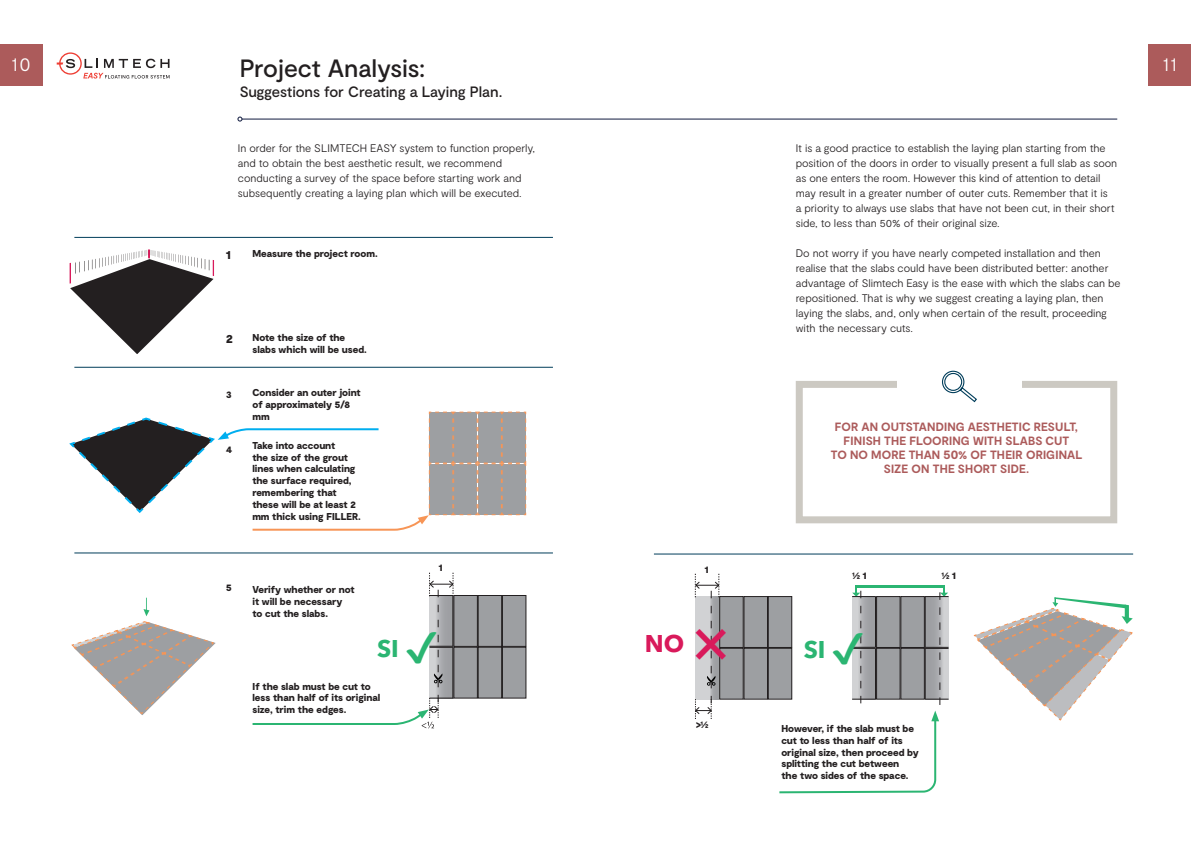
<style>
.page{position:relative;width:1191px;height:842px;background:#fff}
.page>*{position:absolute;margin:0;border:0;box-sizing:border-box;transform-origin:0 0}
.t1{font:500 25px "Moderat";letter-spacing:-.01em;color:#231f20}
.t2{font:700 24px "Avenir Next LT Pro";color:#2bb572}
.t3{font:700 24px "Avenir Next LT Pro";color:#d91a5b}
.t4{font:300 18px "Moderat";color:#fff}
.t5{font:500 15px "Moderat";letter-spacing:-.01em;color:#231f20}
.t6{font:900 12.4px "Moderat";color:#231f20}
.t7{font:700 12px/14px "Moderat";letter-spacing:.01em;color:#ac5b5b;text-align:center}
.t8{font:300 11px/15px "Moderat";letter-spacing:-.01em;color:#231f20}
.t9{font:900 10px/11.8px "Moderat";color:#231f20}
</style>
<div class="page">
<div style="left:0;top:45px;width:43px;height:41px;background:#ac5b5b"></div>
<div style="left:1148px;top:45px;width:43px;height:41px;background:#ac5b5b"></div>
<div style="left:795px;top:381px;width:322px;height:142px;border:7px solid #ccc9c2"></div>
<div style="left:897px;top:367px;width:125px;height:39px;background:#fff"></div>
<svg style="left:942px;top:370px;width:35px;height:33px"></svg>
<hr style="left:242px;top:119px;width:875px;height:1px;background:#111b40">
<svg style="left:237px;top:117px;width:5px;height:5px"></svg>
<svg style="left:57px;top:52px;width:112px;height:27px"></svg>
<hr style="left:74px;top:237px;width:479px;height:1px;background:#013d5a">
<hr style="left:74px;top:367px;width:479px;height:1px;background:#013d5a">
<hr style="left:74px;top:552px;width:479px;height:1px;background:#013d5a">
<div style="left:454px;top:595px;width:23px;height:51px;background:#9d9fa2"></div>
<div style="left:478px;top:595px;width:23px;height:51px;background:#9d9fa2"></div>
<div style="left:478px;top:595px;width:24px;height:51px;border:1px solid #231f20"></div>
<div style="left:454px;top:647px;width:23px;height:51px;background:#9d9fa2"></div>
<div style="left:478px;top:647px;width:23px;height:51px;background:#9d9fa2"></div>
<div style="left:478px;top:647px;width:24px;height:51px;border:1px solid #231f20"></div>
<div style="left:502px;top:595px;width:24px;height:51px;background:#9d9fa2"></div>
<div style="left:502px;top:595px;width:24px;height:51px;border:1px solid #231f20"></div>
<div style="left:502px;top:647px;width:24px;height:51px;background:#9d9fa2"></div>
<div style="left:502px;top:647px;width:24px;height:51px;border:1px solid #231f20"></div>
<svg style="left:70px;top:249px;width:144px;height:105px"></svg>
<svg style="left:71px;top:598px;width:145px;height:117px"></svg>
<svg style="left:69px;top:411px;width:458px;height:120px"></svg>
<svg style="left:252px;top:573px;width:202px;height:155px"></svg>
<hr style="left:654px;top:554px;width:479px;height:1px;background:#013d5a">
<svg style="left:973px;top:597px;width:160px;height:124px"></svg>
<div style="left:719px;top:596px;width:24px;height:51px;background:#9d9fa2"></div>
<div style="left:719px;top:596px;width:24px;height:52px;border:1px solid #231f20"></div>
<div style="left:744px;top:596px;width:23px;height:51px;background:#9d9fa2"></div>
<div style="left:744px;top:596px;width:23px;height:52px;border:1px solid #231f20"></div>
<div style="left:719px;top:648px;width:24px;height:51px;background:#9d9fa2"></div>
<div style="left:744px;top:648px;width:23px;height:51px;background:#9d9fa2"></div>
<div style="left:768px;top:596px;width:23px;height:51px;background:#9d9fa2"></div>
<div style="left:768px;top:596px;width:24px;height:52px;border:1px solid #231f20"></div>
<div style="left:768px;top:648px;width:23px;height:51px;background:#9d9fa2"></div>
<div style="left:768px;top:648px;width:24px;height:51px;border:1px solid #231f20"></div>
<svg style="left:777px;top:585px;width:171px;height:209px"></svg>
<div style="left:876px;top:596px;width:24px;height:51px;background:#9d9fa2"></div>
<div style="left:876px;top:596px;width:24px;height:52px;border:1px solid #231f20"></div>
<div style="left:876px;top:648px;width:24px;height:51px;background:#9d9fa2"></div>
<div style="left:876px;top:648px;width:24px;height:51px;border:1px solid #231f20"></div>
<div style="left:901px;top:596px;width:23px;height:51px;background:#9d9fa2"></div>
<div style="left:900px;top:596px;width:24px;height:52px;border:1px solid #231f20"></div>
<div style="left:901px;top:648px;width:23px;height:51px;background:#9d9fa2"></div>
<div style="left:900px;top:648px;width:24px;height:51px;border:1px solid #231f20"></div>
<svg style="left:695px;top:574px;width:31px;height:145px"></svg>
<h3 class="t4" style="left:12px;top:54px;width:21px">10</h3>
<h3 class="t4" style="left:1163px;top:54px;width:15px">11</h3>
<h1 class="t1" style="left:240px;top:52px;width:187px">Project Analysis:</h1>
<h3 class="t5" style="left:240px;top:82px;width:264px">Suggestions for Creating a Laying Plan.</h3>
<p class="t8" style="left:238px;top:140px;width:298px">In order for the SLIMTECH EASY system to function properly, and to obtain the best aesthetic result, we recommend conducting a survey of the space before starting work and subsequently creating a laying plan which will be executed.</p>
<p class="t6" style="left:226px;top:247px;width:6px">1</p>
<p class="t9" style="left:252px;top:248px;width:127px">Measure the project room.</p>
<p class="t6" style="left:226px;top:331px;width:8px">2</p>
<p class="t9" style="left:252px;top:332px;width:116px">Note the size of the slabs which will be used.</p>
<p class="t9" style="left:226px;top:389px;width:7px">3</p>
<p class="t9" style="left:252px;top:387px;width:110px">Consider an outer joint of approximately 5/8 mm</p>
<p class="t9" style="left:226px;top:444px;width:7px">4</p>
<p class="t9" style="left:252px;top:440px;width:110px">Take into account<br>the size of the grout lines when calculating the surface required, remembering that these will be at least 2 mm thick using FILLER.</p>
<p class="t9" style="left:439px;top:563px;width:5px">1</p>
<p class="t9" style="left:704px;top:564px;width:5px">1</p>
<p class="t9" style="left:226px;top:582px;width:7px">5</p>
<p class="t9" style="left:252px;top:584px;width:104px">Verify whether or not it will be necessary to cut the slabs.</p>
<h2 class="t2" style="left:377px;top:634px;width:63px">SI ✔</h2>
<h2 class="t3" style="left:645px;top:629px;width:41px">NO</h2>
<p class="t9" style="left:252px;top:681px;width:129px">If the slab must be cut to less than half of its original size, trim the edges.</p>
<p class="t9" style="left:695px;top:719px;width:15px">&gt;½</p>
<p class="t8" style="left:795px;top:140px;width:323px">It is a good practice to establish the laying plan starting from the position of the doors in order to visually present a full slab as soon as one enters the room. However this kind of attention to detail may result in a greater number of outer cuts. Remember that it is<br>a priority to always use slabs that have not been cut, in their short side, to less than 50% of their original size.</p>
<p class="t8" style="left:795px;top:245px;width:326px">Do not worry if you have nearly competed installation and then realise that the slabs could have been distributed better: another advantage of Slimtech Easy is the ease with which the slabs can be repositioned. That is why we suggest creating a laying plan, then laying the slabs, and, only when certain of the result, proceeding with the necessary cuts.</p>
<p class="t7" style="left:831px;top:421px;width:253px">FOR AN OUTSTANDING AESTHETIC RESULT,<br>FINISH THE FLOORING WITH SLABS CUT<br>TO NO MORE THAN 50% OF THEIR ORIGINAL<br>SIZE ON THE SHORT SIDE.</p>
<p class="t9" style="left:852px;top:570px;width:16px">½ 1</p>
<p class="t9" style="left:941px;top:570px;width:16px">½ 1</p>
<h2 class="t2" style="left:803px;top:635px;width:63px">SI ✔</h2>
<p class="t9" style="left:781px;top:723px;width:139px">However, if the slab must be cut to less than half of its original size, then proceed by splitting the cut between<br>the two sides of the space.</p>
</div>
